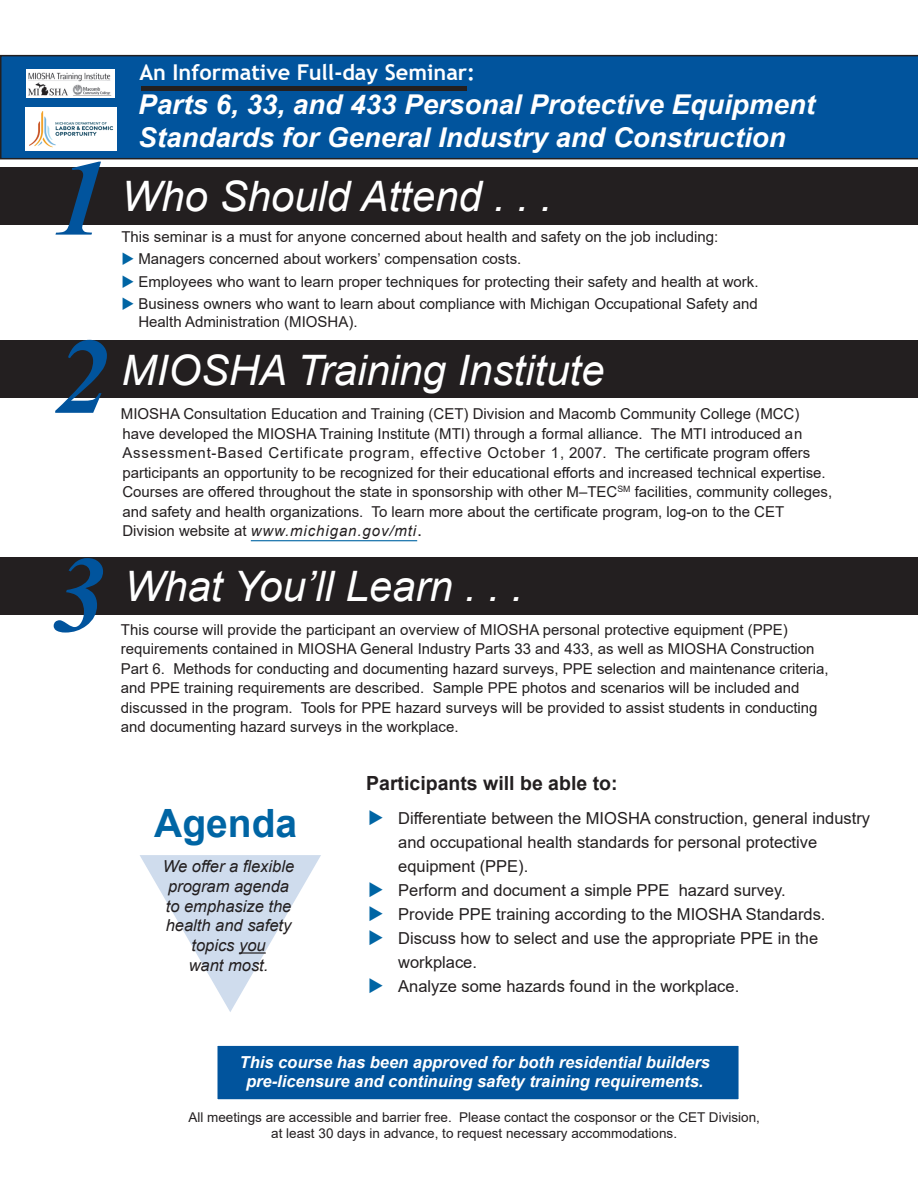
<style>
.page{position:relative;width:918px;height:1188px;background:#fff}
.page>*{position:absolute;margin:0;border:0;box-sizing:border-box;transform-origin:0 0}
.t1{font:italic 700 108px/178.2px "Times New Roman";color:#01549d}
.t2{font:italic 42px "Arial";color:#fff}
.t3{font:700 39px "Arial";color:#0065a4}
.t4{font:italic 700 27.3px/32.4px "Arial";color:#fff}
.t5{font:700 21.75px "Trebuchet MS";color:#fff}
.t6{font:700 19.5px "Arial";color:#231f20}
.t7{font:16.5px/24px "Arial";color:#231f20}
.t8{font:italic 700 16.5px/19.5px "Arial";color:#fff;text-align:center}
.t9{font:italic 16.5px/19.8px "Arial";color:#231f20;text-align:center}
.t10{font:15px/19.5px "Arial";color:#231f20}
.t11{font:13.5px/15.8px "Arial";color:#231f20;text-align:center}
.s1{color:#0065a4}
.s2{font-style:italic}
.s3{font-size:18px}
</style>
<div class="page">
<div style="left:0;top:167px;width:918px;height:58px;background:#231f20"></div>
<div style="left:0;top:55px;width:918px;height:104px;background:#01549d"></div>
<div style="left:0;top:558px;width:918px;height:57px;background:#231f20"></div>
<div style="left:0;top:340px;width:917px;height:58px;background:#231f20"></div>
<hr style="left:141px;top:86px;width:326px;height:4px;background:#231f20">
<div style="left:26px;top:69px;width:89px;height:29px;background:#fff"></div>
<img style="left:28px;top:72px;width:84px;height:24px">
<hr style="left:251px;top:540px;width:166px;height:1px;background:#0065a4">
<div style="left:216px;top:1044px;width:524px;height:57px;background:#01549d;border:2px solid #fff"></div>
<img style="left:26px;top:107px;width:90px;height:43px">
<h1 class="t1" style="left:53px;top:106px;width:57px">1<br>2</h1>
<h1 class="t1" style="left:52px;top:503px;width:55px">3</h1>
<h3 class="t5" style="left:139px;top:59px;width:337px">An Informative Full-day Seminar:</h3>
<h3 class="t4" style="left:138px;top:90px;width:678px">Parts 6, 33, and 433 Personal Protective Equipment<br>Standards for General Industry and Construction</h3>
<h2 class="t2" style="left:122px;top:169px;width:432px">Who Should Attend . . .</h2>
<p class="t10" style="left:121px;top:227px;width:598px">This seminar is a must for anyone concerned about health and safety on the job including:</p>
<p class="t10" style="left:121px;top:249px;width:401px"><span class="s1">◆</span> Managers concerned about workers’ compensation costs.</p>
<p class="t10" style="left:121px;top:272px;width:639px"><span class="s1">◆</span> Employees who want to learn proper techniques for protecting their safety and health at work.</p>
<p class="t10" style="left:138px;top:295px;width:621px;line-height:18px;text-indent:-17px"><span class="s1">◆</span> Business owners who want to learn about compliance with Michigan Occupational Safety and<br>Health Administration (MIOSHA).</p>
<h2 class="t2" style="left:122px;top:343px;width:485px">MIOSHA Training Institute</h2>
<p class="t10" style="left:121px;top:404px;width:713px">MIOSHA Consultation Education and Training (CET) Division and Macomb Community College (MCC) have developed the MIOSHA Training Institute (MTI) through a formal alliance. The MTI introduced an Assessment-Based Certificate program, effective October 1, 2007. The certificate program offers participants an opportunity to be recognized for their educational efforts and increased technical expertise.<br>Courses are offered throughout the state in sponsorship with other M–TEC<sup>SM</sup> facilities, community colleges, and safety and health organizations. To learn more about the certificate program, log-on to the CET Division website at <span class="s2">www.michigan.gov/mti</span><span class="s3">.</span></p>
<h2 class="t2" style="left:124px;top:559px;width:400px">What You’ll Learn . . .</h2>
<p class="t10" style="left:121px;top:620px;width:709px">This course will provide the participant an overview of MIOSHA personal protective equipment (PPE) requirements contained in MIOSHA General Industry Parts 33 and 433, as well as MIOSHA Construction Part 6. Methods for conducting and documenting hazard surveys, PPE selection and maintenance criteria, and PPE training requirements are described. Sample PPE photos and scenarios will be included and discussed in the program. Tools for PPE hazard surveys will be provided to assist students in conducting and documenting hazard surveys in the workplace.</p>
<h3 class="t3" style="left:154px;top:795px;width:145px">Agenda</h3>
<p class="t9" style="left:163px;top:857px;width:133px">We offer a flexible program agenda to emphasize the health and safety topics you<br>want most.</p>
<h3 class="t6" style="left:366px;top:769px;width:253px">Participants will be able to:</h3>
<p class="t7" style="left:398px;top:806px;width:473px">Differentiate between the MIOSHA construction, general industry and occupational health standards for personal protective equipment (PPE).<br>Perform and document a simple PPE hazard survey.<br>Provide PPE training according to the MIOSHA Standards.<br>Discuss how to select and use the appropriate PPE in the workplace.<br>Analyze some hazards found in the workplace.</p>
<p class="t8" style="left:240px;top:1053px;width:472px">This course has been approved for both residential builders pre-licensure and continuing safety training requirements.</p>
<p class="t11" style="left:188px;top:1110px;width:573px">All meetings are accessible and barrier free. Please contact the cosponsor or the CET Division, at least 30 days in advance, to request necessary accommodations.</p>
</div>
